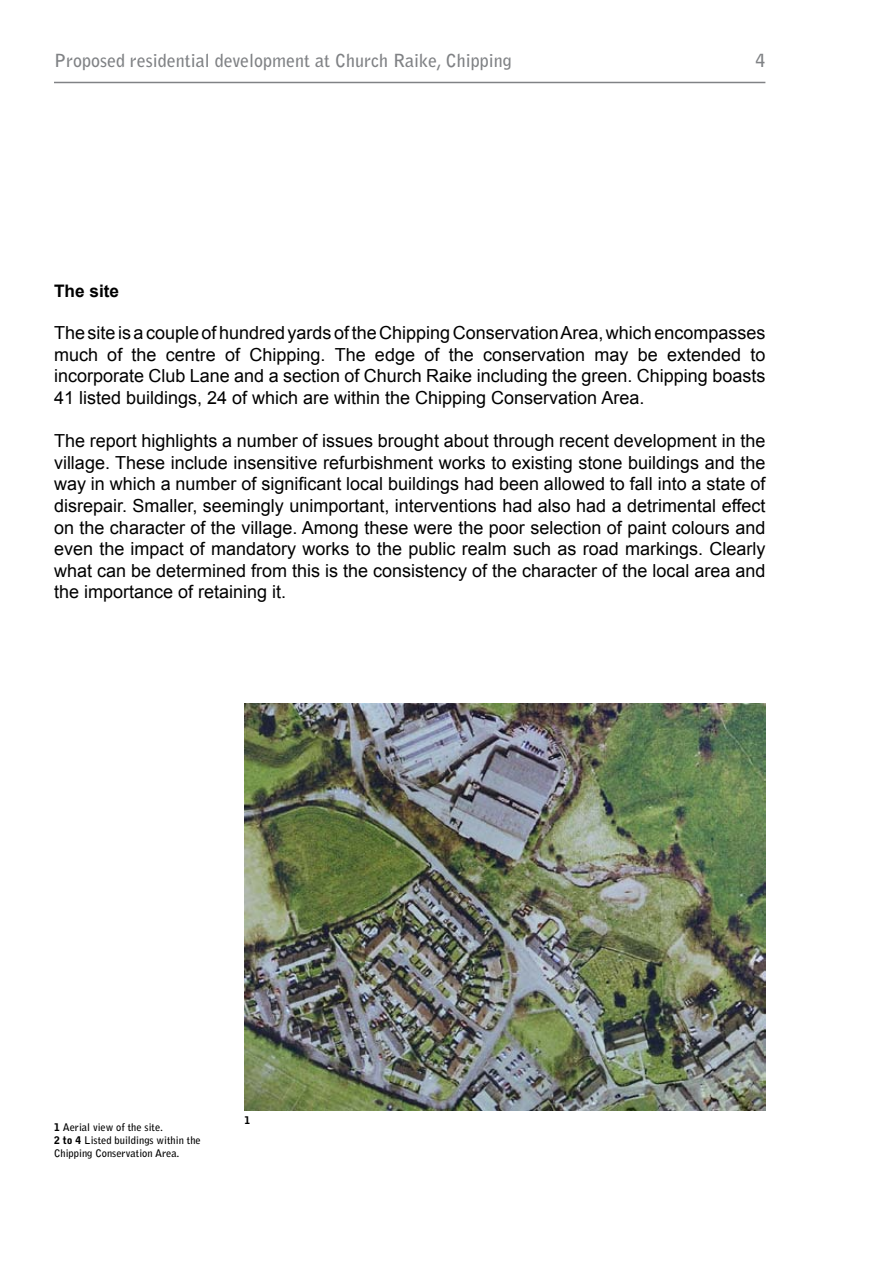
<style>
.page{position:relative;width:893px;height:1263px;background:#fff}
.page>*{position:absolute;margin:0;border:0;box-sizing:border-box;transform-origin:0 0}
.t1{font:18px/21.6px "Arial";color:#000;text-align:justify}
.t2{font:700 18px "Bell Gothic Std";color:#808285}
.t3{font:700 17.25px "Arial";color:#000}
.t4{font:700 10.5px/12.6px "Bell Gothic Std";color:#000}
.t5{font:900 10.5px "Bell Gothic Std";color:#000}
.s1{font-weight:900}
</style>
<div class="page">
<hr style="left:54px;top:82px;width:711px;height:1px;background:#808285">
<img style="left:244px;top:703px;width:521px;height:408px">
<p class="t2" style="left:54px;top:50px;width:459px">Proposed residential development at Church Raike, Chipping</p>
<p class="t2" style="left:755px;top:50px;width:12px">4</p>
<p class="t3" style="left:54px;top:279px;width:67px">The site</p>
<p class="t1" style="left:54px;top:322px;width:713px">The site is a couple of hundred yards of the Chipping Conservation Area, which encompasses much of the centre of Chipping. The edge of the conservation may be extended to incorporate Club Lane and a section of Church Raike including the green. Chipping boasts 41 listed buildings, 24 of which are within the Chipping Conservation Area.</p>
<p class="t1" style="left:54px;top:430px;width:713px">The report highlights a number of issues brought about through recent development in the village. These include insensitive refurbishment works to existing stone buildings and the way in which a number of significant local buildings had been allowed to fall into a state of disrepair. Smaller, seemingly unimportant, interventions had also had a detrimental effect on the character of the village. Among these were the poor selection of paint colours and even the impact of mandatory works to the public realm such as road markings. Clearly what can be determined from this is the consistency of the character of the local area and the importance of retaining it.</p>
<p class="t4" style="left:54px;top:1121px;width:148px"><span class="s1">1</span> Aerial view of the site.<br><span class="s1">2 to 4</span> Listed buildings within the<br>Chipping Conservation Area.</p>
<p class="t5" style="left:244px;top:1114px;width:7px">1</p>
</div>
